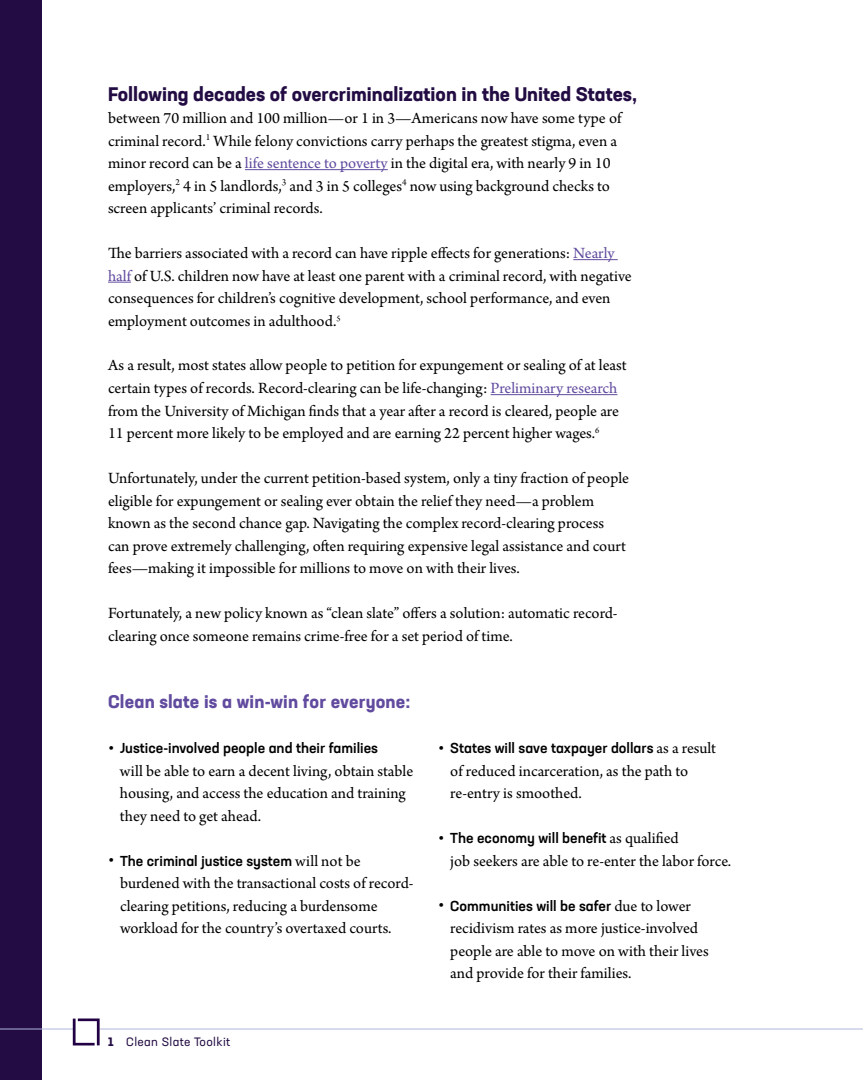
<style>
.page{position:relative;width:864px;height:1080px;background:#fff}
.page>*{position:absolute;margin:0;border:0;box-sizing:border-box;transform-origin:0 0}
.t1{font:700 19.35px "Neusa Next Std";color:#220c43}
.t2{font:700 18px "Neusa Next Std";letter-spacing:.01em;color:#614b9f}
.t3{font:16.5px/22.5px "Arno Pro";color:#000}
.t4{font:500 14.25px "Neusa Next Std";color:#000}
.t5{font:12px "Neusa Next Std";letter-spacing:.03em;color:#220c43}
.s1{color:#614b9f}
.s2{font-family:"Arno Pro";font-weight:400;font-size:16.5px}
.s3{font-weight:700}
</style>
<div class="page">
<hr style="left:100px;top:1029px;width:763px;height:1px;background:#b1b7dc">
<div style="left:0;top:0;width:41px;height:1080px;background:#220c43"></div>
<hr style="left:0;top:1029px;width:74px;height:1px;background:#b1b7dc">
<hr style="left:245px;top:169px;width:143px;height:1px;background:#614b9f">
<hr style="left:573px;top:259px;width:45px;height:1px;background:#614b9f">
<svg style="left:108px;top:282px;width:23px;height:1px"></svg>
<hr style="left:491px;top:394px;width:126px;height:1px;background:#614b9f">
<svg style="left:73px;top:1018px;width:27px;height:27px"></svg>
<p class="t1" style="left:108px;top:81px;width:531px">Following decades of overcriminalization in the United States,</p>
<p class="t3" style="left:108px;top:108px;width:515px">between 70 million and 100 million—or 1 in 3—Americans now have some type of criminal record.<sup>1</sup> While felony convictions carry perhaps the greatest stigma, even a minor record can be a <span class="s1">life sentence to poverty</span> in the digital era, with nearly 9 in 10 employers,<sup>2</sup> 4 in 5 landlords,<sup>3</sup> and 3 in 5 colleges<sup>4</sup> now using background checks to screen applicants’ criminal records.</p>
<p class="t3" style="left:108px;top:243px;width:525px">The barriers associated with a record can have ripple effects for generations: <span class="s1">Nearly half</span> of U.S. children now have at least one parent with a criminal record, with negative consequences for children’s cognitive development, school performance, and even employment outcomes in adulthood.<sup>5</sup></p>
<p class="t3" style="left:108px;top:355px;width:520px">As a result, most states allow people to petition for expungement or sealing of at least certain types of records. Record-clearing can be life-changing: <span class="s1">Preliminary research </span>from the University of Michigan finds that a year after a record is cleared, people are 11 percent more likely to be employed and are earning 22 percent higher wages.<sup>6</sup></p>
<p class="t3" style="left:108px;top:468px;width:523px">Unfortunately, under the current petition-based system, only a tiny fraction of people eligible for expungement or sealing ever obtain the relief they need—a problem known as the second chance gap. Navigating the complex record-clearing process can prove extremely challenging, often requiring expensive legal assistance and court fees—making it impossible for millions to move on with their lives.</p>
<p class="t3" style="left:108px;top:603px;width:511px">Fortunately, a new policy known as “clean slate” offers a solution: automatic record&shy;clearing once someone remains crime-free for a set period of time.</p>
<p class="t2" style="left:108px;top:690px;width:304px">Clean slate is a win-win for everyone:</p>
<p class="t4" style="left:108px;top:739px;width:272px"><sup>•</sup> Justice-involved people and their families</p>
<p class="t3" style="left:120px;top:760px;width:295px">will be able to earn a decent living, obtain stable housing, and access the education and training they need to get ahead.</p>
<p class="t4" style="left:108px;top:851px;width:254px"><sup>•</sup> The criminal justice system <span class="s2">will not be</span></p>
<p class="t3" style="left:120px;top:873px;width:295px">burdened with the transactional costs of record&shy;clearing petitions, reducing a burdensome workload for the country’s overtaxed courts.</p>
<p class="t5" style="left:108px;top:1034px;width:124px"><span class="s3">1</span> Clean Slate Toolkit</p>
<p class="t4" style="left:438px;top:739px;width:279px"><sup>•</sup> States will save taxpayer dollars <span class="s2">as a result</span></p>
<p class="t3" style="left:450px;top:760px;width:239px">of reduced incarceration, as the path to re-entry is smoothed.</p>
<p class="t4" style="left:438px;top:829px;width:242px"><sup>•</sup> The economy will benefit <span class="s2">as qualified</span></p>
<p class="t3" style="left:450px;top:850px;width:283px">job seekers are able to re-enter the labor force.</p>
<p class="t4" style="left:438px;top:896px;width:254px"><sup>•</sup> Communities will be safer <span class="s2">due to lower</span></p>
<p class="t3" style="left:450px;top:918px;width:260px">recidivism rates as more justice-involved people are able to move on with their lives and provide for their families.</p>
</div>
